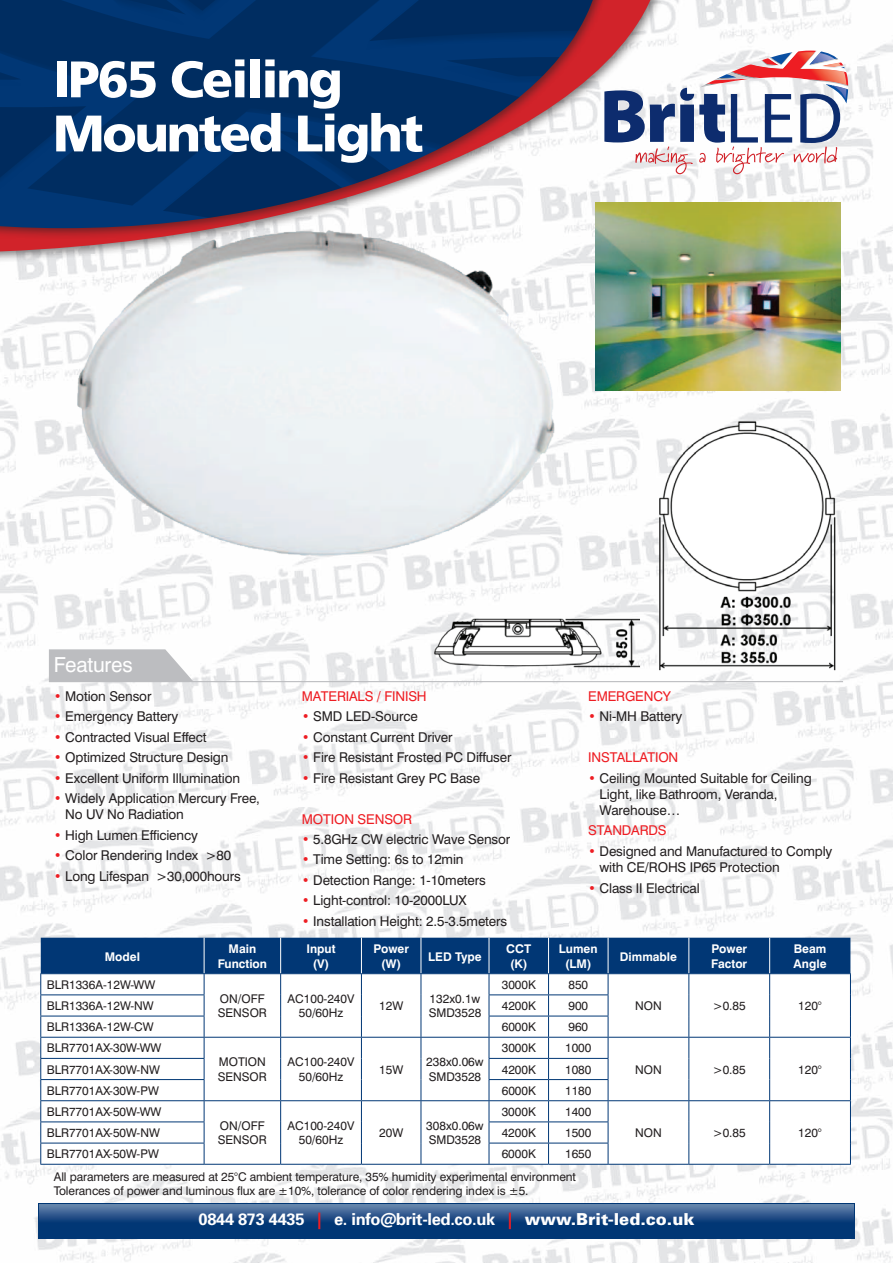
<style>
.page{position:relative;width:893px;height:1263px;background:#fff}
.page>*{position:absolute;margin:0;border:0;box-sizing:border-box;transform-origin:0 0}
.t1{font:900 51.3px/54.2px "Frutiger";letter-spacing:-.04em;color:#fff}
.t2{font:20.7px "Swiss 721 BT";letter-spacing:-.01em;color:#fff}
.t3{font:700 16.5px "Univers";letter-spacing:-.02em;color:#fff}
.t4{font:13.5px/16.2px "Swiss 721 BT";letter-spacing:-.01em;color:#231f20}
.t5{font:13.5px "Swiss 721 BT";letter-spacing:-.01em;color:#ee1d23}
.t6{font:12px/14.4px "Swiss 721 BT";color:#231f20}
.t7{font:700 12px/14.4px "Swiss 721 BT";color:#fff;text-align:center}
.s1{color:#ee1d23}
.s2{font-weight:900}
</style>
<div class="page">
<img style="left:0;top:0;width:893px;height:1263px">
<div style="left:38px;top:1204px;width:817px;height:35px;background:#013775"></div>
<svg style="left:39px;top:1205px;width:815px;height:16px;background:#3b6194"></svg>
<svg style="left:0;top:0;width:663px;height:253px"></svg>
<svg style="left:0;top:0;width:593px;height:228px;background:#2e4b77"></svg>
<svg style="left:604px;top:51px;width:244px;height:123px"></svg>
<hr style="left:49px;top:681px;width:794px;height:1px;background:#bcbdc0">
<svg style="left:49px;top:649px;width:145px;height:32px;background:#c3c4c6"></svg>
<hr style="left:489px;top:1164px;width:60px;height:1px;background:#013775">
<hr style="left:608px;top:1164px;width:81px;height:1px;background:#013775">
<hr style="left:689px;top:1164px;width:81px;height:1px;background:#013775">
<hr style="left:770px;top:1164px;width:81px;height:1px;background:#013775">
<svg style="left:40px;top:938px;width:811px;height:226px"></svg>
<hr style="left:549px;top:1143px;width:59px;height:1px;background:#013775">
<hr style="left:40px;top:1164px;width:164px;height:1px;background:#013775">
<hr style="left:204px;top:1164px;width:77px;height:1px;background:#013775">
<hr style="left:281px;top:1164px;width:80px;height:1px;background:#013775">
<hr style="left:361px;top:1164px;width:60px;height:1px;background:#013775">
<hr style="left:421px;top:1164px;width:68px;height:1px;background:#013775">
<hr style="left:549px;top:1164px;width:59px;height:1px;background:#013775">
<img style="left:595px;top:202px;width:245px;height:188px">
<img style="left:69px;top:223px;width:494px;height:343px">
<img style="left:655px;top:418px;width:185px;height:256px">
<img style="left:428px;top:614px;width:212px;height:60px">
<h1 class="t1" style="left:53px;top:51px;width:372px">IP65 Ceiling<br>Mounted Light</h1>
<h2 class="t2" style="left:54px;top:652px;width:80px">Features</h2>
<p class="t4" style="left:54px;top:688px;width:99px"><span class="s1">•</span> Motion Sensor</p>
<p class="t4" style="left:54px;top:708px;width:126px"><span class="s1">•</span> Emergency Battery</p>
<p class="t4" style="left:54px;top:729px;width:154px"><span class="s1">•</span> Contracted Visual Effect</p>
<p class="t4" style="left:54px;top:749px;width:176px"><span class="s1">•</span> Optimized Structure Design</p>
<p class="t4" style="left:54px;top:769px;width:188px"><span class="s1">•</span> Excellent Uniform Illumination</p>
<p class="t4" style="left:65px;top:790px;width:196px;text-indent:-11px"><span class="s1">•</span> Widely Application Mercury Free,<br>No UV No Radiation</p>
<p class="t4" style="left:54px;top:827px;width:146px"><span class="s1">•</span> High Lumen Efficiency</p>
<p class="t4" style="left:54px;top:847px;width:179px"><span class="s1">•</span> Color Rendering Index ＞&gt;80</p>
<p class="t4" style="left:54px;top:868px;width:189px"><span class="s1">•</span> Long Lifespan ＞&gt;30,000hours</p>
<p class="t5" style="left:302px;top:688px;width:126px">MATERIALS / FINISH</p>
<p class="t4" style="left:302px;top:708px;width:117px"><span class="s1">•</span> SMD LED-Source</p>
<p class="t4" style="left:302px;top:729px;width:152px"><span class="s1">•</span> Constant Current Driver</p>
<p class="t4" style="left:302px;top:749px;width:211px"><span class="s1">•</span> Fire Resistant Frosted PC Diffuser</p>
<p class="t4" style="left:302px;top:769px;width:180px"><span class="s1">•</span> Fire Resistant Grey PC Base</p>
<p class="t5" style="left:302px;top:810px;width:112px">MOTION SENSOR</p>
<p class="t4" style="left:302px;top:831px;width:210px"><span class="s1">•</span> 5.8GHz CW electric Wave Sensor</p>
<p class="t4" style="left:302px;top:851px;width:163px"><span class="s1">•</span> Time Setting: 6s to 12min</p>
<p class="t4" style="left:302px;top:872px;width:185px"><span class="s1">•</span> Detection Range: 1-10meters</p>
<p class="t4" style="left:302px;top:892px;width:166px"><span class="s1">•</span> Light-control: 10-2000LUX</p>
<p class="t4" style="left:302px;top:913px;width:207px"><span class="s1">•</span> Installation Height: 2.5-3.5meters</p>
<p class="t5" style="left:588px;top:688px;width:84px">EMERGENCY</p>
<p class="t4" style="left:588px;top:708px;width:95px"><span class="s1">•</span> Ni-MH Battery</p>
<p class="t5" style="left:588px;top:749px;width:92px">INSTALLATION</p>
<p class="t4" style="left:600px;top:769px;width:214px;text-indent:-11px"><span class="s1">•</span> Ceiling Mounted Suitable for Ceiling<br>Light, like Bathroom, Veranda,<br>Warehouse…</p>
<p class="t5" style="left:588px;top:822px;width:80px">STANDARDS</p>
<p class="t4" style="left:600px;top:843px;width:234px;text-indent:-11px"><span class="s1">•</span> Designed and Manufactured to Comply with CE/ROHS IP65 Protection</p>
<p class="t4" style="left:588px;top:879px;width:113px"><span class="s1">•</span> Class II Electrical</p>
<p class="t7" style="left:105px;top:949px;width:37px">Model</p>
<p class="t7" style="left:218px;top:942px;width:51px">Main<br>Function</p>
<p class="t7" style="left:306px;top:942px;width:31px">Input (V)</p>
<p class="t7" style="left:373px;top:942px;width:37px">Power (W)</p>
<p class="t7" style="left:428px;top:949px;width:55px">LED Type</p>
<p class="t7" style="left:506px;top:942px;width:26px">CCT (K)</p>
<p class="t7" style="left:559px;top:942px;width:40px">Lumen (LM)</p>
<p class="t7" style="left:620px;top:949px;width:59px">Dimmable</p>
<p class="t7" style="left:711px;top:942px;width:37px;text-align:left">Power<br>Factor</p>
<p class="t7" style="left:794px;top:942px;width:34px;text-align:left">Beam<br>Angle</p>
<p class="t6" style="left:47px;top:977px;width:110px">BLR1336A-12W-WW</p>
<p class="t6" style="left:218px;top:991px;width:51px">ON/OFF<br>SENSOR</p>
<p class="t6" style="left:288px;top:991px;width:68px;text-align:center">AC100-240V<br>50/60Hz</p>
<p class="t6" style="left:379px;top:998px;width:26px">12W</p>
<p class="t6" style="left:429px;top:991px;width:54px">132x0.1w<br>SMD3528</p>
<p class="t6" style="left:502px;top:977px;width:36px">3000K</p>
<p class="t6" style="left:568px;top:977px;width:21px">850</p>
<p class="t6" style="left:47px;top:998px;width:108px">BLR1336A-12W-NW</p>
<p class="t6" style="left:502px;top:998px;width:36px">4200K</p>
<p class="t6" style="left:568px;top:998px;width:21px">900</p>
<p class="t6" style="left:635px;top:998px;width:28px">NON</p>
<p class="t6" style="left:713px;top:998px;width:35px">&gt;0.85</p>
<p class="t6" style="left:798px;top:998px;width:25px">120°</p>
<p class="t6" style="left:47px;top:1020px;width:108px">BLR1336A-12W-CW</p>
<p class="t6" style="left:502px;top:1020px;width:36px">6000K</p>
<p class="t6" style="left:568px;top:1020px;width:21px">960</p>
<p class="t6" style="left:47px;top:1041px;width:116px">BLR7701AX-30W-WW</p>
<p class="t6" style="left:218px;top:1055px;width:20px">Motion<br>Sensor</p>
<p class="t6" style="left:288px;top:1055px;width:68px;text-align:center">AC100-240V<br>50/60Hz</p>
<p class="t6" style="left:379px;top:1062px;width:26px">15W</p>
<p class="t6" style="left:426px;top:1055px;width:59px">238x0.06w<br>SMD3528</p>
<p class="t6" style="left:502px;top:1041px;width:36px">3000K</p>
<p class="t6" style="left:565px;top:1041px;width:28px">1000</p>
<p class="t6" style="left:47px;top:1062px;width:115px">BLR7701AX-30W-NW</p>
<p class="t6" style="left:502px;top:1062px;width:36px">4200K</p>
<p class="t6" style="left:565px;top:1062px;width:28px">1080</p>
<p class="t6" style="left:635px;top:1062px;width:28px">NON</p>
<p class="t6" style="left:713px;top:1062px;width:35px">&gt;0.85</p>
<p class="t6" style="left:798px;top:1062px;width:25px">120°</p>
<p class="t6" style="left:47px;top:1083px;width:114px">BLR7701AX-30W-PW</p>
<p class="t6" style="left:502px;top:1083px;width:36px">6000K</p>
<p class="t6" style="left:565px;top:1083px;width:28px">1180</p>
<p class="t6" style="left:47px;top:1104px;width:116px">BLR7701AX-50W-WW</p>
<p class="t6" style="left:218px;top:1118px;width:51px">ON/OFF<br>SENSOR</p>
<p class="t6" style="left:288px;top:1118px;width:68px;text-align:center">AC100-240V<br>50/60Hz</p>
<p class="t6" style="left:379px;top:1125px;width:26px">20W</p>
<p class="t6" style="left:426px;top:1118px;width:59px">308x0.06w<br>SMD3528</p>
<p class="t6" style="left:502px;top:1104px;width:36px">3000K</p>
<p class="t6" style="left:565px;top:1104px;width:28px">1400</p>
<p class="t6" style="left:47px;top:1125px;width:115px">BLR7701AX-50W-NW</p>
<p class="t6" style="left:502px;top:1125px;width:36px">4200K</p>
<p class="t6" style="left:565px;top:1125px;width:28px">1500</p>
<p class="t6" style="left:635px;top:1125px;width:28px">NON</p>
<p class="t6" style="left:713px;top:1125px;width:35px">&gt;0.85</p>
<p class="t6" style="left:798px;top:1125px;width:25px">120°</p>
<p class="t6" style="left:47px;top:1147px;width:114px">BLR7701AX-50W-PW</p>
<p class="t6" style="left:502px;top:1147px;width:36px">6000K</p>
<p class="t6" style="left:565px;top:1147px;width:28px">1650</p>
<p class="t6" style="left:54px;top:1169px;width:524px">All parameters are measured at 25°C ambient temperature, 35% humidity experimental environment<br>Tolerances of power and luminous flux are ±10%, tolerance of color rendering index is ±5.</p>
<p class="t3" style="left:198px;top:1209px;width:497px">0844 873 4435 <span class="s1">|</span> e. info@brit-led.co.uk <span class="s1">|</span> <span class="s2">www.Brit-led.co.uk</span></p>
</div>
